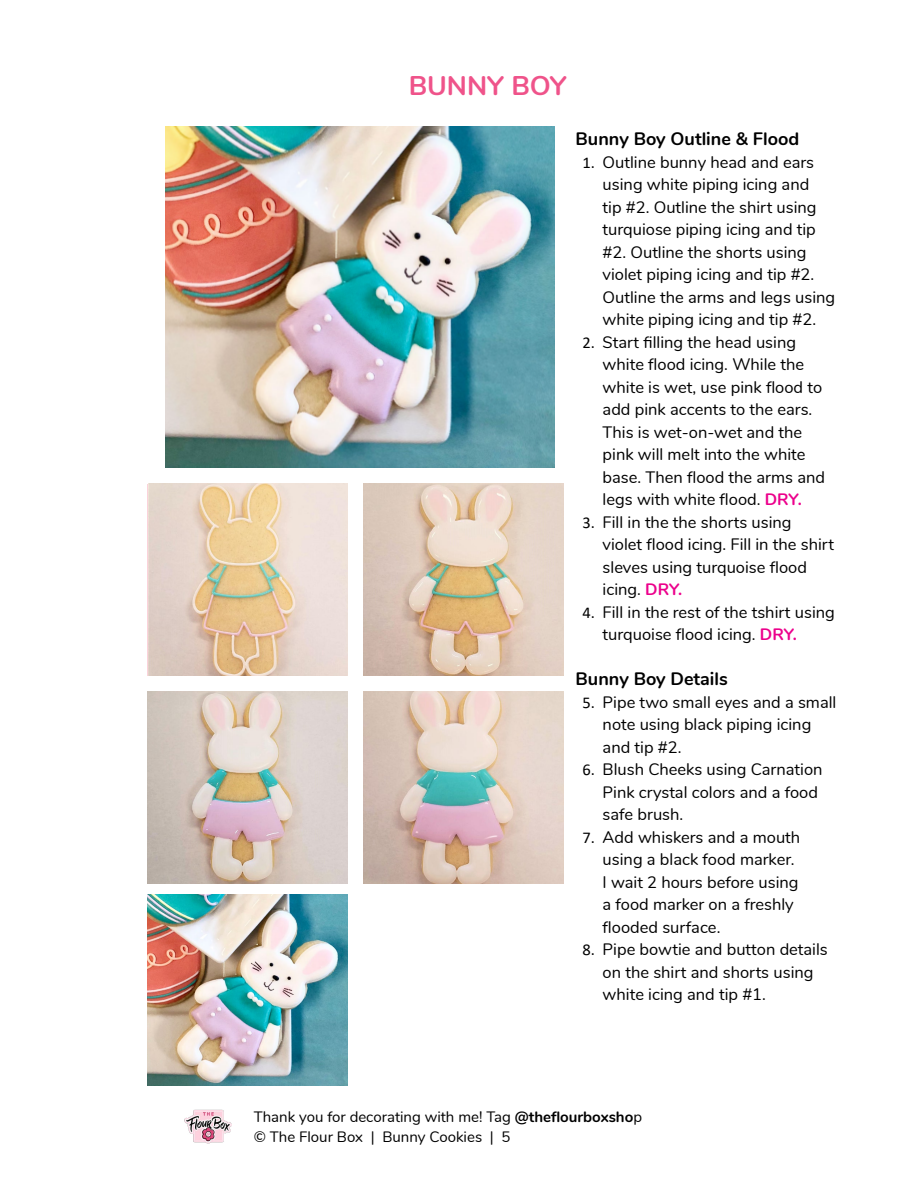
<style>
.page{position:relative;width:918px;height:1188px;background:#fff}
.page>*{position:absolute;margin:0;border:0;box-sizing:border-box;transform-origin:0 0}
.t1{font:700 27px "Nunito";color:#ef538a}
.List_Paragraph{font:700 18px "Nunito";color:#000}
.t2{font:16.5px/22.5px "Nunito";color:#000}
.t3{font:15px/19.5px "Nunito";color:#000}
.s1{font-family:"Calibri"}
.s2{font-weight:700;color:#ec008c}
.s3{font-weight:700}
</style>
<div class="page">
<img style="left:184px;top:1109px;width:47px;height:35px">
<img style="left:166px;top:127px;width:389px;height:341px">
<img style="left:148px;top:484px;width:199px;height:192px">
<img style="left:363px;top:484px;width:201px;height:192px">
<img style="left:147px;top:692px;width:201px;height:191px">
<img style="left:363px;top:692px;width:201px;height:191px">
<img style="left:147px;top:894px;width:201px;height:192px">
<p class="t1" style="left:409px;top:66px;width:159px">BUNNY BOY</p>
<p class="List_Paragraph" style="left:576px;top:126px;width:225px">Bunny Boy Outline &amp; Flood</p>
<p class="t2" style="left:603px;top:150px;width:234px;text-indent:-20px"><span class="s1">1.</span> Outline bunny head and ears using white piping icing and<br>tip #2. Outline the shirt using turquiose piping icing and tip #2. Outline the shorts using violet piping icing and tip #2.<br>Outline the arms and legs using white piping icing and tip #2.</p>
<p class="t2" style="left:603px;top:330px;width:224px;text-indent:-20px"><span class="s1">2.</span> Start filling the head using white flood icing. While the white is wet, use pink flood to add pink accents to the ears.<br>This is wet-on-wet and the pink will melt into the white base. Then flood the arms and legs with white flood. <span class="s2">DRY.</span></p>
<p class="t2" style="left:603px;top:510px;width:233px;text-indent:-20px"><span class="s1">3.</span> Fill in the the shorts using violet flood icing. Fill in the shirt sleves using turquoise flood icing. <span class="s2">DRY.</span></p>
<p class="t2" style="left:603px;top:600px;width:234px;text-indent:-20px"><span class="s1">4.</span> Fill in the rest of the tshirt using turquoise flood icing. <span class="s2">DRY.</span></p>
<p class="List_Paragraph" style="left:576px;top:666px;width:154px">Bunny Boy Details</p>
<p class="t2" style="left:603px;top:690px;width:235px;text-indent:-20px"><span class="s1">5.</span> Pipe two small eyes and a small note using black piping icing and tip #2.</p>
<p class="t2" style="left:603px;top:757px;width:221px;text-indent:-20px"><span class="s1">6.</span> Blush Cheeks using Carnation<br>Pink crystal colors and a food safe brush.</p>
<p class="t2" style="left:603px;top:825px;width:199px;text-indent:-20px"><span class="s1">7.</span> Add whiskers and a mouth using a black food marker.<br>I wait 2 hours before using a food marker on a freshly flooded surface.</p>
<p class="t2" style="left:603px;top:937px;width:227px;text-indent:-20px"><span class="s1">8.</span> Pipe bowtie and button details on the shirt and shorts using white icing and tip #1.</p>
<p class="t3" style="left:254px;top:1106px;width:390px">Thank you for decorating with me! Tag <span class="s3">@theflourboxsho</span>p © The Flour Box | Bunny Cookies | 5</p>
</div>
